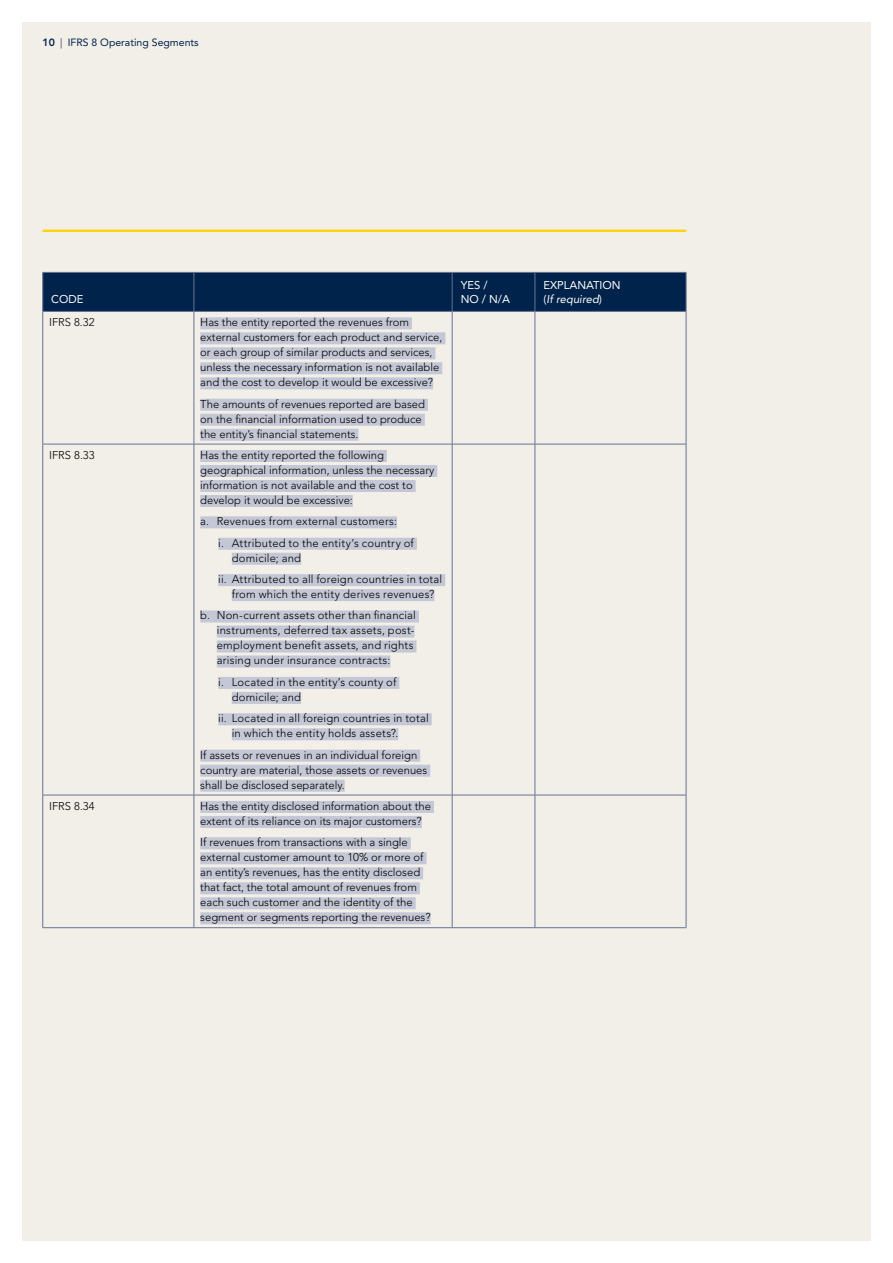
<style>
.page{position:relative;width:893px;height:1263px;background:#fff}
.page>*{position:absolute;margin:0;border:0;box-sizing:border-box;transform-origin:0 0}
.t1{font:300 11.25px/15px "Avenir LT Std";color:#000}
.t2{font:300 11.25px/21.3px "Avenir LT Std";letter-spacing:.02em;color:#000}
.t3{font:11.25px/13.5px "Avenir LT Std";color:#fff}
.t4{font:10.5px "Avenir LT Std";color:#00234b}
.s1{font-weight:800}
.s2{font-weight:300}
.s3{font-style:italic}
</style>
<div class="page">
<div style="left:22px;top:22px;width:848px;height:1218px;background:#f2eee8"></div>
<hr style="left:43px;top:230px;width:643px;height:2px;background:#ffd400">
<div style="left:43px;top:273px;width:643px;height:38px;background:#00234b"></div>
<hr style="left:452px;top:273px;width:1px;height:38px;background:#687291">
<hr style="left:535px;top:273px;width:1px;height:38px;background:#687291">
<hr style="left:535px;top:312px;width:1px;height:132px;background:#687291">
<hr style="left:535px;top:444px;width:1px;height:351px;background:#687291">
<hr style="left:535px;top:795px;width:1px;height:132px;background:#687291">
<hr style="left:42px;top:312px;width:1px;height:132px;background:#687291">
<hr style="left:686px;top:312px;width:1px;height:132px;background:#687291">
<hr style="left:43px;top:444px;width:151px;height:1px;background:#687291">
<hr style="left:42px;top:444px;width:1px;height:351px;background:#687291">
<hr style="left:194px;top:444px;width:258px;height:1px;background:#687291">
<hr style="left:452px;top:444px;width:83px;height:1px;background:#687291">
<hr style="left:535px;top:444px;width:151px;height:1px;background:#687291">
<hr style="left:686px;top:444px;width:1px;height:351px;background:#687291">
<hr style="left:43px;top:795px;width:151px;height:1px;background:#687291">
<hr style="left:42px;top:795px;width:1px;height:132px;background:#687291">
<hr style="left:194px;top:795px;width:258px;height:1px;background:#687291">
<hr style="left:452px;top:795px;width:83px;height:1px;background:#687291">
<hr style="left:535px;top:795px;width:151px;height:1px;background:#687291">
<hr style="left:686px;top:795px;width:1px;height:132px;background:#687291">
<hr style="left:43px;top:927px;width:151px;height:1px;background:#687291">
<hr style="left:194px;top:927px;width:258px;height:1px;background:#687291">
<hr style="left:452px;top:927px;width:83px;height:1px;background:#687291">
<hr style="left:535px;top:927px;width:151px;height:1px;background:#687291">
<hr style="left:43px;top:272px;width:151px;height:1px;background:#687291">
<hr style="left:42px;top:273px;width:1px;height:38px;background:#687291">
<hr style="left:194px;top:272px;width:258px;height:1px;background:#687291">
<hr style="left:194px;top:273px;width:1px;height:38px;background:#687291">
<hr style="left:452px;top:272px;width:83px;height:1px;background:#687291">
<hr style="left:535px;top:272px;width:151px;height:1px;background:#687291">
<hr style="left:686px;top:273px;width:1px;height:38px;background:#687291">
<hr style="left:43px;top:311px;width:151px;height:1px;background:#687291">
<hr style="left:194px;top:311px;width:258px;height:1px;background:#687291">
<hr style="left:452px;top:311px;width:83px;height:1px;background:#687291">
<hr style="left:535px;top:311px;width:151px;height:1px;background:#687291">
<hr style="left:452px;top:312px;width:1px;height:132px;background:#687291">
<hr style="left:452px;top:444px;width:1px;height:351px;background:#687291">
<hr style="left:452px;top:795px;width:1px;height:132px;background:#687291">
<hr style="left:194px;top:312px;width:1px;height:132px;background:#687291">
<hr style="left:194px;top:444px;width:1px;height:351px;background:#687291">
<hr style="left:194px;top:795px;width:1px;height:132px;background:#687291">
<div style="left:200px;top:317px;width:212px;height:12px;background:#c4c7d5"></div>
<div style="left:200px;top:332px;width:245px;height:12px;background:#c4c7d5"></div>
<div style="left:200px;top:347px;width:235px;height:12px;background:#c4c7d5"></div>
<div style="left:200px;top:362px;width:242px;height:12px;background:#c4c7d5"></div>
<div style="left:200px;top:377px;width:233px;height:12px;background:#c4c7d5"></div>
<div style="left:200px;top:399px;width:228px;height:12px;background:#c4c7d5"></div>
<div style="left:200px;top:414px;width:225px;height:12px;background:#c4c7d5"></div>
<div style="left:200px;top:429px;width:158px;height:12px;background:#c4c7d5"></div>
<div style="left:200px;top:450px;width:187px;height:12px;background:#c4c7d5"></div>
<div style="left:200px;top:465px;width:237px;height:12px;background:#c4c7d5"></div>
<div style="left:200px;top:480px;width:216px;height:12px;background:#c4c7d5"></div>
<div style="left:200px;top:495px;width:153px;height:12px;background:#c4c7d5"></div>
<div style="left:200px;top:516px;width:197px;height:12px;background:#c4c7d5"></div>
<div style="left:218px;top:538px;width:199px;height:12px;background:#c4c7d5"></div>
<div style="left:232px;top:553px;width:69px;height:12px;background:#c4c7d5"></div>
<div style="left:218px;top:574px;width:227px;height:12px;background:#c4c7d5"></div>
<div style="left:232px;top:589px;width:202px;height:12px;background:#c4c7d5"></div>
<div style="left:200px;top:610px;width:219px;height:12px;background:#c4c7d5"></div>
<div style="left:217px;top:625px;width:197px;height:12px;background:#c4c7d5"></div>
<div style="left:217px;top:640px;width:199px;height:12px;background:#c4c7d5"></div>
<div style="left:217px;top:655px;width:173px;height:12px;background:#c4c7d5"></div>
<div style="left:218px;top:677px;width:181px;height:12px;background:#c4c7d5"></div>
<div style="left:232px;top:692px;width:69px;height:12px;background:#c4c7d5"></div>
<div style="left:218px;top:713px;width:214px;height:12px;background:#c4c7d5"></div>
<div style="left:232px;top:728px;width:166px;height:12px;background:#c4c7d5"></div>
<div style="left:200px;top:750px;width:220px;height:12px;background:#c4c7d5"></div>
<div style="left:200px;top:765px;width:230px;height:12px;background:#c4c7d5"></div>
<div style="left:200px;top:780px;width:145px;height:12px;background:#c4c7d5"></div>
<div style="left:200px;top:801px;width:234px;height:12px;background:#c4c7d5"></div>
<div style="left:200px;top:816px;width:222px;height:12px;background:#c4c7d5"></div>
<div style="left:200px;top:837px;width:211px;height:12px;background:#c4c7d5"></div>
<div style="left:200px;top:852px;width:227px;height:12px;background:#c4c7d5"></div>
<div style="left:200px;top:867px;width:223px;height:12px;background:#c4c7d5"></div>
<div style="left:200px;top:882px;width:220px;height:12px;background:#c4c7d5"></div>
<div style="left:200px;top:897px;width:216px;height:12px;background:#c4c7d5"></div>
<div style="left:200px;top:912px;width:231px;height:12px;background:#c4c7d5"></div>
<p class="t4" style="left:43px;top:37px;width:158px"><span class="s1">10</span> <span class="s2">|</span> IFRS 8 Operating Segments</p>
<p class="t3" style="left:51px;top:292px;width:34px">CODE</p>
<p class="t1" style="left:49px;top:315px;width:47px">IFRS 8.32</p>
<p class="t1" style="left:200px;top:315px;width:244px">Has the entity reported the revenues from external customers for each product and service, or each group of similar products and services, unless the necessary information is not available and the cost to develop it would be excessive?</p>
<p class="t1" style="left:200px;top:396px;width:226px">The amounts of revenues reported are based on the financial information used to produce the entity’s financial statements.</p>
<p class="t1" style="left:49px;top:448px;width:47px">IFRS 8.33</p>
<p class="t1" style="left:200px;top:448px;width:236px">Has the entity reported the following geographical information, unless the necessary information is not available and the cost to develop it would be excessive:</p>
<p class="t2" style="left:218px;top:511px;width:197px;text-indent:-18px">a. Revenues from external customers:<br>i. Attributed to the entity’s country of</p>
<p class="t2" style="left:218px;top:547px;width:225px;text-indent:14px">domicile; and<br>ii. Attributed to all foreign countries in total</p>
<p class="t2" style="left:200px;top:584px;width:236px;text-indent:32px">from which the entity derives revenues? b. Non-current assets other than financial</p>
<p class="t1" style="left:217px;top:623px;width:199px;text-align:justify">instruments, deferred tax assets, post&shy;employment benefit assets, and rights arising under insurance contracts:</p>
<p class="t2" style="left:232px;top:674px;width:166px;line-height:15px;text-indent:-14px">i. Located in the entity’s county of domicile; and</p>
<p class="t2" style="left:232px;top:711px;width:199px;line-height:15px;text-indent:-14px">ii. Located in all foreign countries in total in which the entity holds assets?.</p>
<p class="t1" style="left:200px;top:747px;width:229px">If assets or revenues in an individual foreign country are material, those assets or revenues shall be disclosed separately.</p>
<p class="t1" style="left:49px;top:798px;width:47px">IFRS 8.34</p>
<p class="t1" style="left:200px;top:798px;width:232px">Has the entity disclosed information about the extent of its reliance on its major customers?</p>
<p class="t1" style="left:200px;top:835px;width:232px">If revenues from transactions with a single external customer amount to 10% or more of an entity’s revenues, has the entity disclosed that fact, the total amount of revenues from each such customer and the identity of the segment or segments reporting the revenues?</p>
<p class="t3" style="left:461px;top:279px;width:51px">YES /<br>NO / N/A</p>
<p class="t3" style="left:543px;top:279px;width:79px">EXPLANATION (<span class="s3">If required</span>)</p>
</div>
